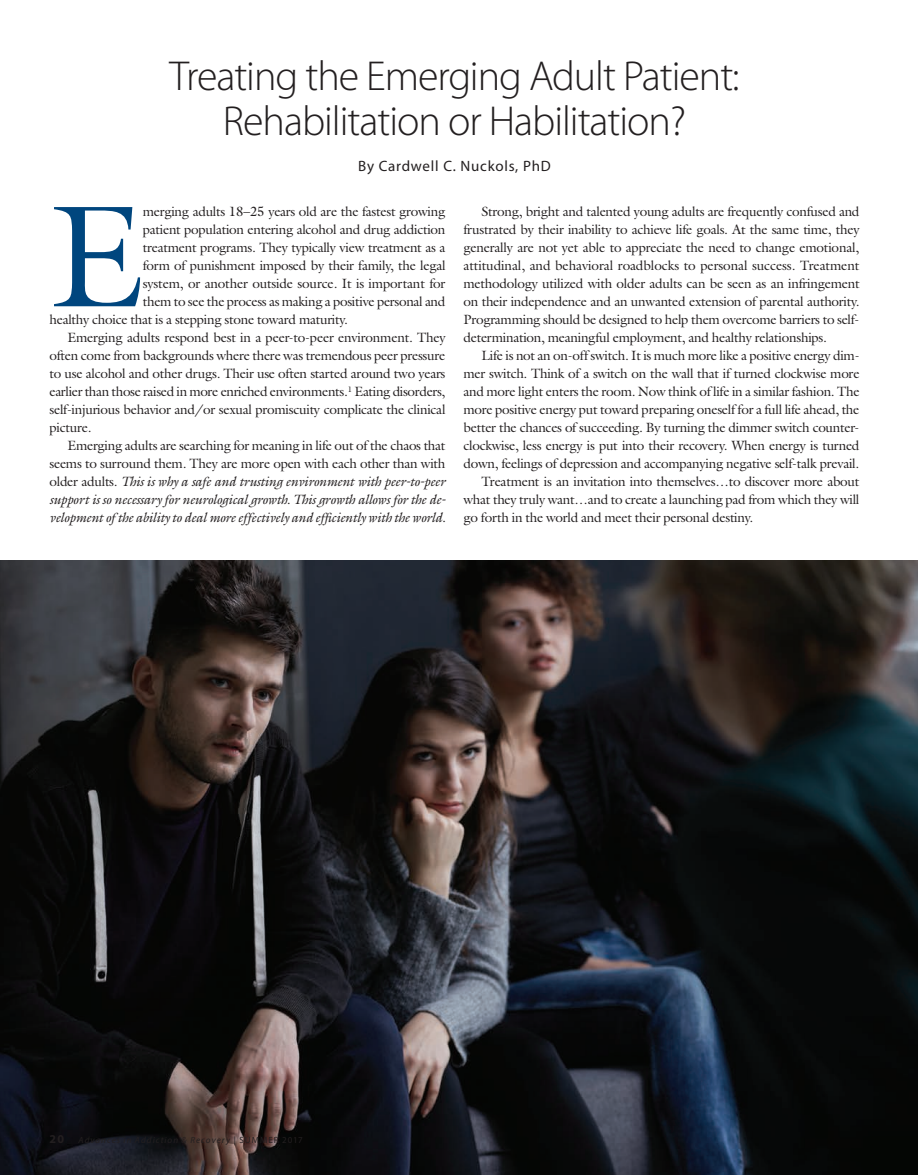
<style>
.page{position:relative;width:918px;height:1175px;background:#fff}
.page>*{position:absolute;margin:0;border:0;box-sizing:border-box;transform-origin:0 0}
.t1{font:145.8px "Galliard";color:#00467e}
.t2{font:300 42px/45px "Myriad Pro";letter-spacing:-.025em;color:#231f20;text-align:center}
.t3{font:15px "Myriad Pro";letter-spacing:.05em;color:#231f20}
.t4{font:13.5px/18px "Galliard";letter-spacing:-.02em;color:#231f20;text-align:justify}
.t5{font:italic 13.5px "Galliard";letter-spacing:-.02em;color:#231f20}
.s1{font-style:normal}
</style>
<div class="page">
<img style="left:0;top:561px;width:918px;height:613px">
<h2 class="t2" style="left:169px;top:53px;width:572px">Treating the Emerging Adult Patient:<br>Rehabilitation or Habilitation?</h2>
<p class="t3" style="left:358px;top:157px;width:194px">By Cardwell C. Nuckols, PhD</p>
<p class="t4" style="left:464px;top:202px;width:398px;text-indent:18px">Strong, bright and talented young adults are frequently confused and frustrated by their inability to achieve life goals. At the same time, they generally are not yet able to appreciate the need to change emotional, attitudinal, and behavioral roadblocks to personal success. Treatment methodology utilized with older adults can be seen as an infringement on their independence and an unwanted extension of parental authority.<br>Programming should be designed to help them overcome barriers to self&shy;determination, meaningful employment, and healthy relationships.</p>
<p class="t4" style="left:482px;top:346px;width:380px">Life is not an on-off switch. It is much more like a positive energy dim-</p>
<p class="t4" style="left:464px;top:364px;width:398px">mer switch. Think of a switch on the wall that if turned clockwise more</p>
<p class="t4" style="left:464px;top:382px;width:398px">and more light enters the room. Now think of life in a similar fashion. The</p>
<p class="t4" style="left:464px;top:400px;width:397px">more positive energy put toward preparing oneself for a full life ahead, the</p>
<p class="t4" style="left:464px;top:418px;width:398px">better the chances of succeeding. By turning the dimmer switch counter-</p>
<p class="t4" style="left:464px;top:436px;width:398px">clockwise, less energy is put into their recovery. When energy is turned</p>
<p class="t4" style="left:464px;top:454px;width:397px">down, feelings of depression and accompanying negative self-talk prevail.</p>
<p class="t4" style="left:482px;top:472px;width:380px">Treatment is an invitation into themselves…to discover more about</p>
<p class="t4" style="left:464px;top:490px;width:397px">what they truly want…and to create a launching pad from which they will</p>
<p class="t4" style="left:464px;top:508px;width:291px">go forth in the world and meet their personal destiny.</p>
<h1 class="t1" style="left:50px;top:165px;width:98px">E</h1>
<p class="t4" style="left:143px;top:202px;width:304px">merging adults 18–25 years old are the fastest growing</p>
<p class="t4" style="left:143px;top:220px;width:304px">patient population entering alcohol and drug addiction</p>
<p class="t4" style="left:143px;top:238px;width:304px">treatment programs. They typically view treatment as a</p>
<p class="t4" style="left:143px;top:256px;width:304px">form of punishment imposed by their family, the legal</p>
<p class="t4" style="left:143px;top:274px;width:304px">system, or another outside source. It is important for</p>
<p class="t4" style="left:143px;top:292px;width:304px">them to see the process as making a positive personal and</p>
<p class="t4" style="left:50px;top:310px;width:300px">healthy choice that is a stepping stone toward maturity.</p>
<p class="t4" style="left:68px;top:328px;width:380px">Emerging adults respond best in a peer-to-peer environment. They</p>
<p class="t4" style="left:50px;top:346px;width:397px">often come from backgrounds where there was tremendous peer pressure</p>
<p class="t4" style="left:50px;top:364px;width:397px">to use alcohol and other drugs. Their use often started around two years</p>
<p class="t4" style="left:50px;top:382px;width:397px">earlier than those raised in more enriched environments.<sup>1</sup> Eating disorders,</p>
<p class="t4" style="left:49px;top:400px;width:398px">self-injurious behavior and/or sexual promiscuity complicate the clinical</p>
<p class="t4" style="left:49px;top:418px;width:43px">picture.</p>
<p class="t4" style="left:67px;top:436px;width:380px">Emerging adults are searching for meaning in life out of the chaos that</p>
<p class="t4" style="left:49px;top:454px;width:398px">seems to surround them. They are more open with each other than with</p>
<p class="t5" style="left:49px;top:473px;width:398px"><span class="s1">older adults.</span> This is why a safe and trusting environment with peer-to-peer</p>
<p class="t5" style="left:49px;top:491px;width:398px">support is so necessary for neurological growth. This growth allows for the de-</p>
<p class="t5" style="left:49px;top:509px;width:398px">velopment of the ability to deal more effectively and efficiently with the world.</p>
</div>
